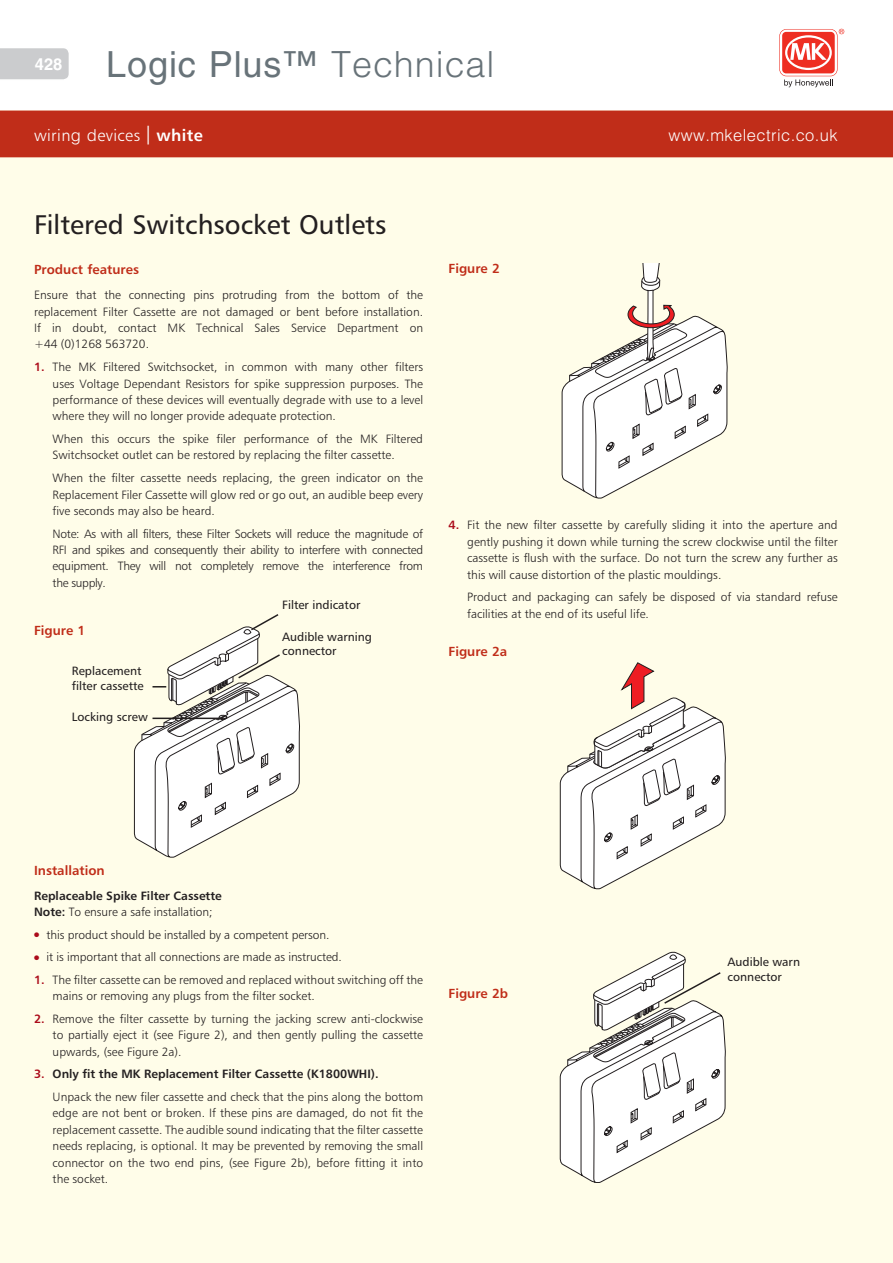
<style>
.page{position:relative;width:893px;height:1263px;background:#fff}
.page>*{position:absolute;margin:0;border:0;box-sizing:border-box;transform-origin:0 0}
.t1{font:36px "Helvetica LT Std";letter-spacing:.025em;color:#687379}
.t2{font:27px "Humanist 777 BT Roman B";color:#231f20}
.t3{font:300 16.5px "Helvetica LT Std";letter-spacing:.025em;color:#fff}
.t4{font:16.5px "Humanist 777 BT Light B";letter-spacing:.025em;color:#fff}
.t5{font:13.2px "Humanist 777 BT Bold B";color:#c02d19}
.t6{font:12px/16.5px "Humanist 777 BT Light B";color:#231f20;text-align:justify}
.t7{font:12px/14.2px "Humanist 777 BT Roman B";color:#231f20}
.t8{font:12px "Humanist 777 BT Bold B";color:#231f20}
.s1{font-weight:300}
.s2{font-family:"Helvetica LT Std";font-weight:300}
.s3{font-family:"Helvetica LT Std";font-size:24.75px}
.s4{font-family:"Humanist 777 BT Bold B"}
.s5{font-family:"Humanist 777 BT Bold B";color:#ab0b1a}
.s6{color:#ab0b1a}
</style>
<div class="page">
<div style="left:0;top:111px;width:892px;height:1152px;background:#fffde9"></div>
<div style="left:0;top:111px;width:892px;height:46px;background:#c02d19"></div>
<svg style="left:0;top:48px;width:69px;height:32px;background:#cdcecf"></svg>
<svg style="left:779px;top:29px;width:65px;height:58px"></svg>
<svg style="left:133px;top:614px;width:167px;height:244px"></svg>
<svg style="left:561px;top:264px;width:167px;height:234px"></svg>
<svg style="left:559px;top:662px;width:167px;height:227px"></svg>
<svg style="left:559px;top:951px;width:167px;height:232px"></svg>
<h1 class="t1" style="left:35px;top:44px;width:461px"><sup>428</sup> Logic Plus™ <span class="s1">Technical</span></h1>
<h3 class="t4" style="left:34px;top:125px;width:170px">wirin<span class="s2">g d</span>evices <span class="s3">|</span> <span class="s4">white</span></h3>
<h3 class="t3" style="left:668px;top:124px;width:171px">www.mkelectric.co.uk</h3>
<h2 class="t2" style="left:34px;top:208px;width:354px">Filtered Switchsocket Outlets</h2>
<p class="t5" style="left:34px;top:261px;width:107px">Product features</p>
<p class="t6" style="left:34px;top:287px;width:391px">Ensure that the connecting pins protruding from the bottom of the replacement Filter Cassette are not damaged or bent before installation.<br>If in doubt, contact MK Technical Sales Service Department on +44 (0)1268 563720.</p>
<p class="t6" style="left:53px;top:358px;width:372px;text-indent:-19px"><span class="s5">1.</span> The MK Filtered Switchsocket, in common with many other filters uses Voltage Dependant Resistors for spike suppression purposes. The performance of these devices will eventually degrade with use to a level where they will no longer provide adequate protection.</p>
<p class="t6" style="left:53px;top:430px;width:372px">When this occurs the spike filer performance of the MK Filtered<br>Switchsocket outlet can be restored by replacing the filter cassette.</p>
<p class="t6" style="left:53px;top:469px;width:372px">When the filter cassette needs replacing, the green indicator on the Replacement Filer Cassette will glow red or go out, an audible beep every five seconds may also be heard.</p>
<p class="t6" style="left:53px;top:525px;width:372px">Note: As with all filters, these Filter Sockets will reduce the magnitude of RFI and spikes and consequently their ability to interfere with connected equipment. They will not completely remove the interference from the supply.</p>
<p class="t6" style="left:467px;top:517px;width:372px;text-indent:-19px"><span class="s5">4.</span> Fit the new filter cassette by carefully sliding it into the aperture and gently pushing it down while turning the screw clockwise until the filter cassette is flush with the surface. Do not turn the screw any further as this will cause distortion of the plastic mouldings.</p>
<p class="t6" style="left:467px;top:589px;width:372px">Product and packaging can safely be disposed of via standard refuse facilities at the end of its useful life.</p>
<p class="t5" style="left:449px;top:260px;width:53px">Figure 2</p>
<p class="t7" style="left:336px;top:284px;width:56px">connector</p>
<p class="t7" style="left:126px;top:305px;width:73px">Replacement filter cassette</p>
<p class="t7" style="left:282px;top:598px;width:80px">Filter indicator</p>
<p class="t5" style="left:34px;top:622px;width:53px">Figure 1</p>
<p class="t7" style="left:99px;top:661px;width:91px">Audible warning connector</p>
<p class="t7" style="left:72px;top:664px;width:73px">Replacement filter cassette</p>
<p class="t7" style="left:72px;top:709px;width:77px">Locking screw</p>
<p class="t7" style="left:282px;top:629px;width:91px">Audible warning connector</p>
<p class="t5" style="left:449px;top:642px;width:60px">Figure 2a</p>
<p class="t5" style="left:34px;top:862px;width:72px">Installation</p>
<p class="t8" style="left:34px;top:888px;width:189px">Replaceable Spike Filter Cassette</p>
<p class="t6" style="left:34px;top:903px;width:180px"><span class="s4">Note:</span> To ensure a safe installation;</p>
<p class="t6" style="left:34px;top:926px;width:297px"><span class="s6">●</span> this product should be installed by a competent person.</p>
<p class="t6" style="left:34px;top:948px;width:309px"><span class="s6">●</span> it is important that all connections are made as instructed.</p>
<p class="t6" style="left:53px;top:971px;width:372px;text-indent:-19px"><span class="s5">1.</span> The filter cassette can be removed and replaced without switching off the mains or removing any plugs from the filter socket.</p>
<p class="t6" style="left:53px;top:1010px;width:372px;text-indent:-19px"><span class="s5">2.</span> Remove the filter cassette by turning the jacking screw anti-clockwise to partially eject it (see Figure 2), and then gently pulling the cassette upwards, (see Figure 2a).</p>
<p class="t8" style="left:34px;top:1067px;width:346px"><span class="s6">3.</span> Only fit the MK Replacement Filter Cassette (K1800WHI).</p>
<p class="t6" style="left:53px;top:1088px;width:372px">Unpack the new filer cassette and check that the pins along the bottom edge are not bent or broken. If these pins are damaged, do not fit the replacement cassette. The audible sound indicating that the filter cassette needs replacing, is optional. It may be prevented by removing the small connector on the two end pins, (see Figure 2b), before fitting it into the socket.</p>
<p class="t5" style="left:449px;top:985px;width:61px">Figure 2b</p>
<p class="t7" style="left:728px;top:955px;width:91px">Audible warning connector</p>
</div>
